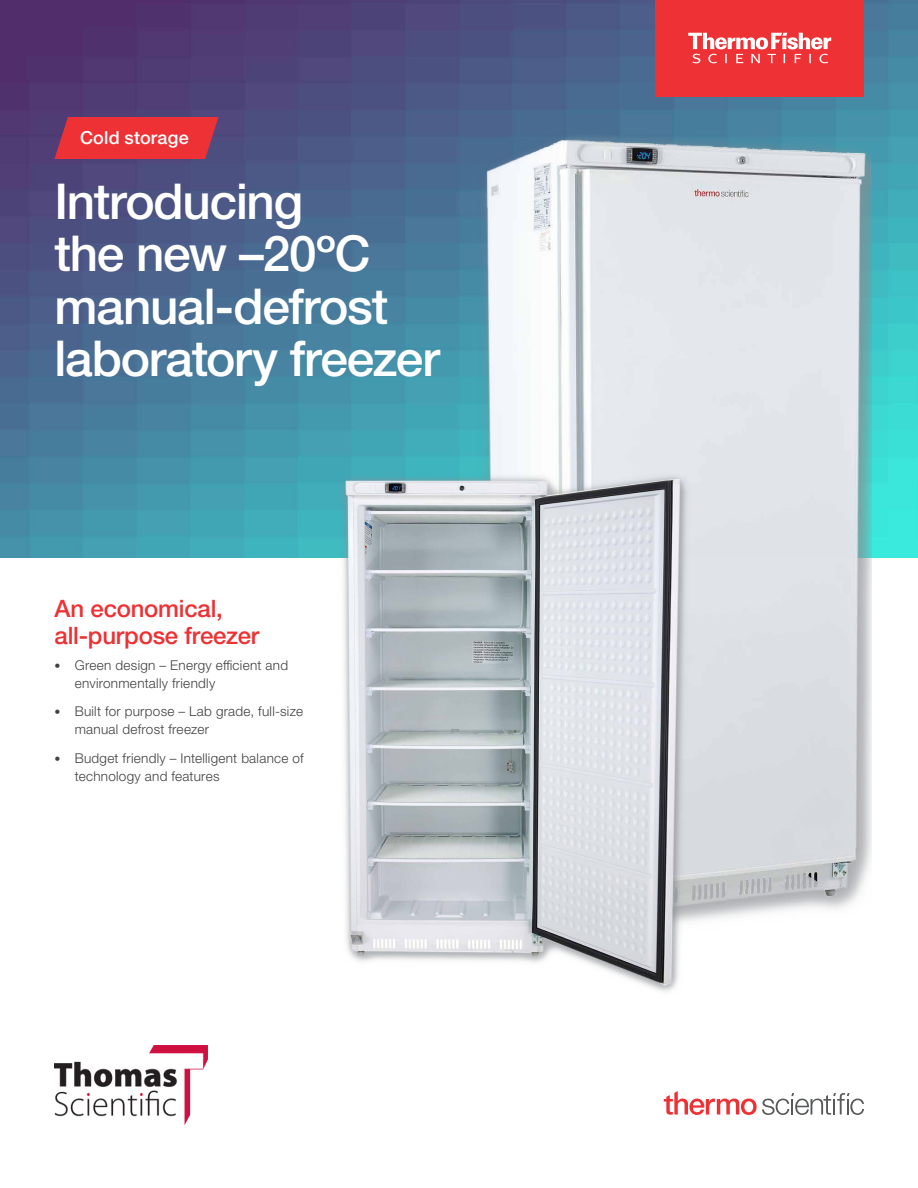
<style>
.page{position:relative;width:918px;height:1188px;background:#fff}
.page>*{position:absolute;margin:0;border:0;box-sizing:border-box;transform-origin:0 0}
.t1{font:500 49.5px/52.5px "Helvetica Neue LTW1 G";letter-spacing:-.025em;color:#fff}
.t2{font:500 24px/27px "Helvetica Neue LTW1 G";letter-spacing:-.01em;color:#ee3134}
.t3{font:500 18px "Helvetica Neue LTW1 G";letter-spacing:.01em;color:#fff}
.t4{font:300 13.5px/18px "Helvetica Neue LTW1 G";letter-spacing:.02em;color:#414042}
.s1{font-size:12px}
</style>
<div class="page">
<img style="left:0;top:0;width:918px;height:558px">
<img style="left:453px;top:99px;width:418px;height:810px">
<img style="left:310px;top:411px;width:485px;height:581px">
<svg style="left:54px;top:117px;width:165px;height:42px"></svg>
<svg style="left:664px;top:1091px;width:200px;height:24px"></svg>
<div style="left:656px;top:0;width:208px;height:96px;background:#ee3134"></div>
<svg style="left:688px;top:33px;width:143px;height:30px"></svg>
<img style="left:54px;top:1045px;width:153px;height:80px">
<h3 class="t3" style="left:80px;top:127px;width:110px">Cold storage</h3>
<h1 class="t1" style="left:54px;top:175px;width:387px">Introducing<br>the new –20ºC manual-defrost laboratory freezer</h1>
<h2 class="t2" style="left:54px;top:595px;width:206px">An economical, all-purpose freezer</h2>
<p class="t4" style="left:75px;top:656px;width:215px;text-indent:-20px"><span class="s1">•</span> Green design – Energy efficient and environmentally friendly</p>
<p class="t4" style="left:75px;top:702px;width:230px;text-indent:-20px"><span class="s1">•</span> Built for purpose – Lab grade, full-size manual defrost freezer</p>
<p class="t4" style="left:75px;top:749px;width:230px;text-indent:-20px"><span class="s1">•</span> Budget friendly – Intelligent balance of technology and features</p>
</div>
